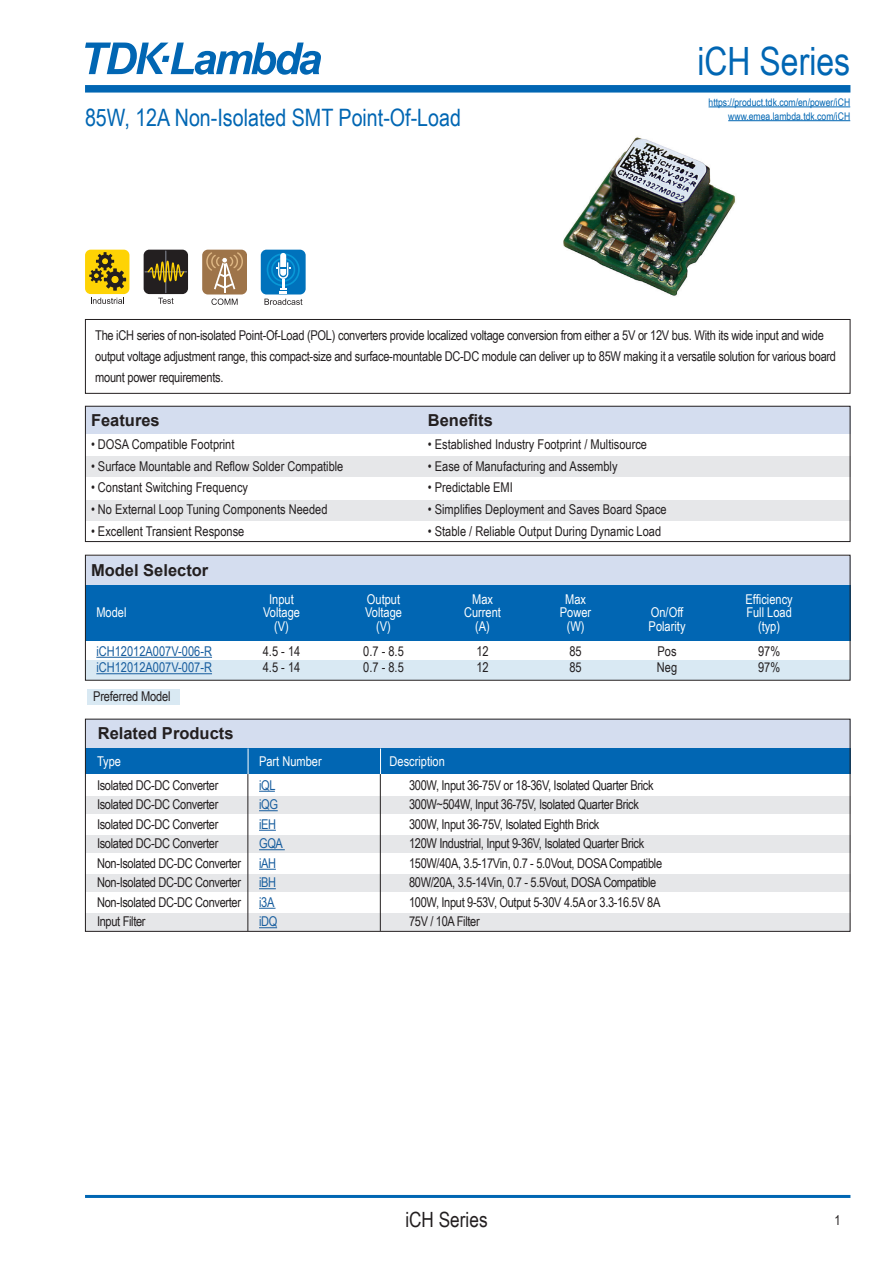
<style>
.page{position:relative;width:893px;height:1263px;background:#fff}
.page>*{position:absolute;margin:0;border:0;box-sizing:border-box;transform-origin:0 0}
.t1{font:39px "Arial Narrow";color:#0166b3}
.t2{font:24px "Arial Narrow";color:#0166b3}
.t3{font:21px "Arial Narrow";color:#231f20}
.t4{font:700 16.5px "Arial";color:#231f20}
.t5{font:13.5px/21px "Arial Narrow";letter-spacing:-.02em;color:#231f20}
.t6{font:13.5px "Arial Narrow";color:#231f20}
.t7{font:13.5px "Arial Narrow";color:#fff}
.t8{font:13.5px "Arial Narrow";color:#175d9e}
.t9{font:10.5px "Arial Narrow";color:#0166b3}
</style>
<div class="page">
<div style="left:85px;top:85px;width:765px;height:8px;background:#0166b3"></div>
<hr style="left:85px;top:1195px;width:765px;height:3px;background:#0166b3">
<svg style="left:85px;top:43px;width:236px;height:32px"></svg>
<svg style="left:91px;top:298px;width:33px;height:6px"></svg>
<div style="left:85px;top:250px;width:44px;height:44px;background:#fed304;border-radius:6px"></div>
<svg style="left:89px;top:252px;width:37px;height:39px"></svg>
<div style="left:144px;top:250px;width:44px;height:44px;background:#231f20;border-radius:6px"></div>
<hr style="left:165px;top:251px;width:1px;height:42px;background:#8a8f9d">
<hr style="left:145px;top:271px;width:42px;height:1px;background:#8a8f9d">
<svg style="left:146px;top:260px;width:40px;height:23px"></svg>
<svg style="left:158px;top:298px;width:16px;height:6px"></svg>
<svg style="left:211px;top:298px;width:27px;height:7px"></svg>
<div style="left:202px;top:250px;width:45px;height:44px;background:#9e7449;border-radius:6px"></div>
<hr style="left:224px;top:260px;width:1px;height:33px;background:#fff">
<svg style="left:206px;top:252px;width:37px;height:37px"></svg>
<div style="left:261px;top:250px;width:44px;height:44px;background:#0072bc;border-radius:6px"></div>
<svg style="left:267px;top:253px;width:33px;height:40px"></svg>
<svg style="left:264px;top:299px;width:38px;height:6px"></svg>
<div style="left:85px;top:456px;width:765px;height:20px;background:#e6e7e9"></div>
<div style="left:85px;top:660px;width:765px;height:20px;background:#d9e9f3"></div>
<div style="left:85px;top:501px;width:765px;height:20px;background:#e6e7e9"></div>
<div style="left:85px;top:406px;width:765px;height:27px;background:#d4ddef"></div>
<div style="left:85px;top:406px;width:765px;height:136px;border:1px solid #231f20"></div>
<hr style="left:709px;top:106px;width:141px;height:1px;background:#0166b3">
<hr style="left:728px;top:120px;width:122px;height:1px;background:#0166b3">
<div style="left:85px;top:556px;width:765px;height:29px;background:#d4ddef"></div>
<div style="left:85px;top:585px;width:765px;height:56px;background:#0166b3"></div>
<div style="left:87px;top:689px;width:92px;height:16px;background:#d9e9f3"></div>
<div style="left:85px;top:555px;width:765px;height:126px;border:1px solid #231f20"></div>
<div style="left:85px;top:319px;width:765px;height:75px;border:1px solid #231f20"></div>
<div style="left:85px;top:719px;width:765px;height:29px;background:#d4ddef"></div>
<div style="left:85px;top:748px;width:765px;height:26px;background:#0166b3"></div>
<div style="left:85px;top:796px;width:765px;height:17px;background:#e6e7e9"></div>
<div style="left:85px;top:836px;width:765px;height:17px;background:#e6e7e9"></div>
<div style="left:85px;top:914px;width:765px;height:17px;background:#e6e7e9"></div>
<div style="left:85px;top:875px;width:765px;height:17px;background:#e6e7e9"></div>
<svg style="left:380px;top:748px;width:1px;height:26px"></svg>
<svg style="left:248px;top:748px;width:1px;height:26px"></svg>
<div style="left:85px;top:719px;width:765px;height:213px;border:1px solid #231f20"></div>
<svg style="left:259px;top:791px;width:16px;height:1px"></svg>
<svg style="left:259px;top:810px;width:19px;height:1px"></svg>
<svg style="left:259px;top:830px;width:17px;height:1px"></svg>
<svg style="left:259px;top:849px;width:26px;height:1px"></svg>
<svg style="left:259px;top:869px;width:17px;height:1px"></svg>
<svg style="left:259px;top:888px;width:17px;height:1px"></svg>
<svg style="left:259px;top:908px;width:16px;height:1px"></svg>
<svg style="left:259px;top:927px;width:18px;height:1px"></svg>
<hr style="left:380px;top:774px;width:1px;height:157px;background:#231f20">
<hr style="left:248px;top:774px;width:1px;height:157px;background:#231f20">
<img style="left:563px;top:137px;width:173px;height:159px">
<hr style="left:96px;top:657px;width:116px;height:1px;background:#175d9e">
<hr style="left:96px;top:673px;width:116px;height:1px;background:#175d9e">
<p class="t2" style="left:85px;top:100px;width:377px">85W, 12A Non-Isolated SMT Point-Of-Load</p>
<p class="t1" style="left:697px;top:32px;width:154px">iCH Series</p>
<p class="t9" style="left:709px;top:94px;width:143px">https://product.tdk.com/en/power/iCH</p>
<p class="t9" style="left:728px;top:108px;width:124px">www.emea.lambda.tdk.com/iCH</p>
<p class="t5" style="left:95px;top:324px;width:742px">The iCH series of non-isolated Point-Of-Load (POL) converters provide localized voltage conversion from either a 5V or 12V bus. With its wide input and wide output voltage adjustment range, this compact-size and surface-mountable DC-DC module can deliver up to 85W making it a versatile solution for various board mount power requirements.</p>
<p class="t4" style="left:91px;top:408px;width:70px">Features</p>
<p class="t4" style="left:428px;top:408px;width:67px">Benefits</p>
<p class="t6" style="left:91px;top:434px;width:145px">• DOSA Compatible Footprint</p>
<p class="t6" style="left:91px;top:456px;width:254px">• Surface Mountable and Reflow Solder Compatible</p>
<p class="t6" style="left:91px;top:478px;width:159px">• Constant Switching Frequency</p>
<p class="t6" style="left:91px;top:499px;width:238px">• No External Loop Tuning Components Needed</p>
<p class="t6" style="left:91px;top:521px;width:155px">• Excellent Transient Response</p>
<p class="t6" style="left:428px;top:434px;width:221px">• Established Industry Footprint / Multisource</p>
<p class="t6" style="left:428px;top:456px;width:191px">• Ease of Manufacturing and Assembly</p>
<p class="t6" style="left:428px;top:478px;width:87px">• Predictable EMI</p>
<p class="t6" style="left:428px;top:499px;width:240px">• Simplifies Deployment and Saves Board Space</p>
<p class="t6" style="left:428px;top:521px;width:235px">• Stable / Reliable Output During Dynamic Load</p>
<p class="t4" style="left:91px;top:558px;width:119px">Model Selector</p>
<p class="t7" style="left:269px;top:589px;width:26px">Input</p>
<p class="t7" style="left:367px;top:589px;width:35px">Output</p>
<p class="t7" style="left:472px;top:589px;width:22px">Max</p>
<p class="t7" style="left:565px;top:589px;width:22px">Max</p>
<p class="t7" style="left:745px;top:589px;width:49px">Efficiency</p>
<p class="t7" style="left:96px;top:603px;width:32px">Model</p>
<p class="t7" style="left:263px;top:603px;width:38px">Voltage</p>
<p class="t7" style="left:365px;top:603px;width:38px">Voltage</p>
<p class="t7" style="left:464px;top:603px;width:38px">Current</p>
<p class="t7" style="left:560px;top:603px;width:33px">Power</p>
<p class="t7" style="left:651px;top:603px;width:34px">On/Off</p>
<p class="t7" style="left:746px;top:603px;width:47px">Full Load</p>
<p class="t7" style="left:274px;top:616px;width:16px">(V)</p>
<p class="t7" style="left:376px;top:616px;width:16px">(V)</p>
<p class="t7" style="left:475px;top:616px;width:16px">(A)</p>
<p class="t7" style="left:567px;top:616px;width:19px">(W)</p>
<p class="t7" style="left:649px;top:616px;width:38px">Polarity</p>
<p class="t7" style="left:758px;top:616px;width:24px">(typ)</p>
<p class="t8" style="left:96px;top:641px;width:117px">iCH12012A007V-006-R</p>
<p class="t5" style="left:263px;top:640px;width:39px">4.5 - 14</p>
<p class="t5" style="left:363px;top:640px;width:42px">0.7 - 8.5</p>
<p class="t5" style="left:476px;top:640px;width:14px">12</p>
<p class="t5" style="left:569px;top:640px;width:14px">85</p>
<p class="t5" style="left:658px;top:640px;width:21px">Pos</p>
<p class="t5" style="left:758px;top:640px;width:24px">97%</p>
<p class="t8" style="left:96px;top:658px;width:117px">iCH12012A007V-007-R</p>
<p class="t5" style="left:263px;top:656px;width:39px">4.5 - 14</p>
<p class="t5" style="left:363px;top:656px;width:42px">0.7 - 8.5</p>
<p class="t5" style="left:476px;top:656px;width:14px">12</p>
<p class="t5" style="left:569px;top:656px;width:14px">85</p>
<p class="t5" style="left:657px;top:656px;width:22px">Neg</p>
<p class="t5" style="left:758px;top:656px;width:24px">97%</p>
<p class="t5" style="left:93px;top:685px;width:79px">Preferred Model</p>
<p class="t4" style="left:98px;top:722px;width:137px">Related Products</p>
<p class="t7" style="left:97px;top:751px;width:26px">Type</p>
<p class="t7" style="left:259px;top:751px;width:64px">Part Number</p>
<p class="t7" style="left:390px;top:751px;width:57px">Description</p>
<p class="t5" style="left:97px;top:774px;width:123px">Isolated DC-DC Converter</p>
<p class="t8" style="left:259px;top:775px;width:18px">iQL</p>
<p class="t5" style="left:409px;top:774px;width:246px">300W, Input 36-75V or 18-36V, Isolated Quarter Brick</p>
<p class="t5" style="left:97px;top:793px;width:123px">Isolated DC-DC Converter</p>
<p class="t8" style="left:259px;top:795px;width:21px">iQG</p>
<p class="t5" style="left:409px;top:793px;width:231px">300W~504W, Input 36-75V, Isolated Quarter Brick</p>
<p class="t5" style="left:97px;top:813px;width:123px">Isolated DC-DC Converter</p>
<p class="t8" style="left:259px;top:814px;width:19px">iEH</p>
<p class="t5" style="left:409px;top:813px;width:192px">300W, Input 36-75V, Isolated Eighth Brick</p>
<p class="t5" style="left:97px;top:832px;width:123px">Isolated DC-DC Converter</p>
<p class="t8" style="left:259px;top:834px;width:25px">GQA</p>
<p class="t5" style="left:409px;top:832px;width:237px">120W Industrial, Input 9-36V, Isolated Quarter Brick</p>
<p class="t5" style="left:97px;top:852px;width:146px">Non-Isolated DC-DC Converter</p>
<p class="t8" style="left:259px;top:853px;width:19px">iAH</p>
<p class="t5" style="left:409px;top:852px;width:255px">150W/40A, 3.5-17Vin, 0.7 - 5.0Vout, DOSA Compatible</p>
<p class="t5" style="left:97px;top:871px;width:146px">Non-Isolated DC-DC Converter</p>
<p class="t8" style="left:259px;top:873px;width:19px">iBH</p>
<p class="t5" style="left:409px;top:871px;width:249px">80W/20A, 3.5-14Vin, 0.7 - 5.5Vout, DOSA Compatible</p>
<p class="t5" style="left:97px;top:891px;width:146px">Non-Isolated DC-DC Converter</p>
<p class="t8" style="left:259px;top:892px;width:17px">i3A</p>
<p class="t5" style="left:409px;top:891px;width:253px">100W, Input 9-53V, Output 5-30V 4.5A or 3.3-16.5V 8A</p>
<p class="t5" style="left:97px;top:910px;width:50px">Input Filter</p>
<p class="t8" style="left:259px;top:912px;width:20px">iDQ</p>
<p class="t5" style="left:409px;top:910px;width:72px">75V / 10A Filter</p>
<p class="t3" style="left:405px;top:1204px;width:84px">iCH Series</p>
<p class="t5" style="left:835px;top:1209px;width:8px">1</p>
</div>
